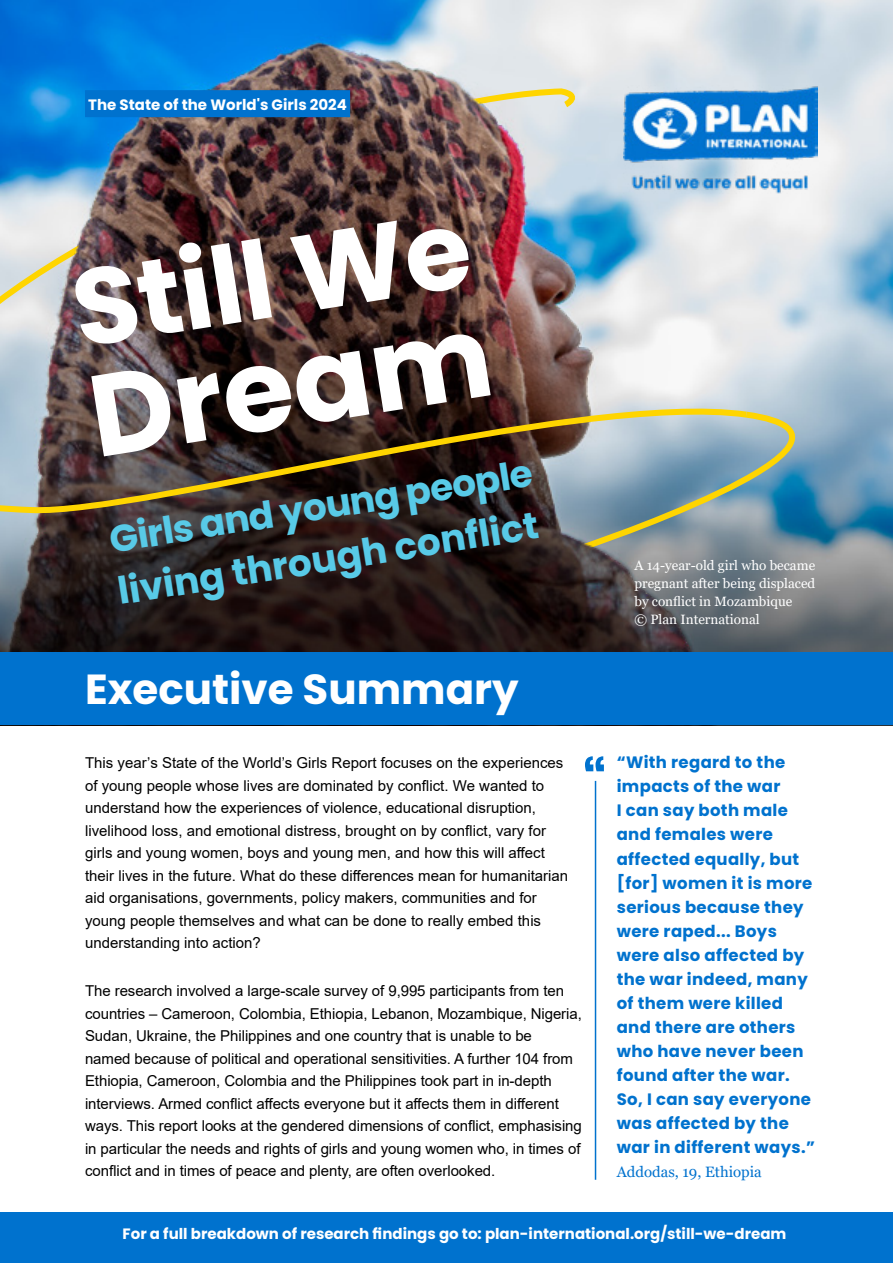
<style>
.page{position:relative;width:893px;height:1263px;background:#fff}
.page>*{position:absolute;margin:0;border:0;box-sizing:border-box;transform-origin:0 0}
.t1{font:700 115.5px "Poppins";color:#fff}
.t2{font:700 108px "Poppins";color:#fff}
.t3{font:700 55.5px "Poppins";color:#0072ce}
.t4{font:700 42px "Poppins";color:#fff}
.t5{font:700 37.5px/52.5px "Poppins";color:#58cae7}
.t6{font:700 16.5px/24px "Poppins";letter-spacing:.02em;color:#0072ce}
.t7{font:15px/22.5px "Arial";letter-spacing:-.005em;color:#000}
.t8{font:700 15px "Poppins";color:#fff}
.t9{font:15px "Georgia";color:#0072ce}
.t10{font:13.5px/18px "Georgia";color:#fff}
</style>
<div class="page">
<div style="left:0;top:1212px;width:893px;height:51px;background:#0072ce"></div>
<img style="left:0;top:0;width:893px;height:653px">
<svg style="left:561px;top:408px;width:332px;height:151px;background:#7596a4"></svg>
<img style="left:0;top:85px;width:583px;height:248px">
<div style="left:0;top:653px;width:893px;height:72px;background:#0072ce"></div>
<img style="left:0;top:333px;width:753px;height:181px">
<div style="left:85px;top:90px;width:265px;height:27px;background:#0072ce"></div>
<hr style="left:595px;top:781px;width:1px;height:399px;background:#0072ce">
<img style="left:623px;top:85px;width:195px;height:108px">
<p class="t8" style="left:88px;top:96px;width:260px">The State of the World's Girls 2024</p>
<h2 class="t2" style="left:64px;top:248px;width:403px;rotate:-9deg">Still We</h2>
<h1 class="t1" style="left:80px;top:351px;width:407px;rotate:-9deg">Dream</h1>
<h3 class="t5" style="left:106px;top:514px;width:429px;rotate:-9deg">Girls and young people living through confl ict</h3>
<h3 class="t4" style="left:85px;top:665px;width:435px">Executive Summary</h3>
<p class="t10" style="left:634px;top:557px;width:182px">A 14-year-old girl who became pregnant after being displaced by conflict in Mozambique<br>© Plan International</p>
<h3 class="t3" style="left:583px;top:751px;width:25px">Б</h3>
<p class="t6" style="left:617px;top:751px;width:200px">“With regard to the impacts of the war<br>I can say both male and females were affected equally, but [for] women it is more serious because they were raped... Boys were also affected by the war indeed, many of them were killed and there are others who have never been found after the war.<br>So, I can say everyone was affected by the war in different ways.”</p>
<p class="t9" style="left:617px;top:1162px;width:146px">Addodas, 19, Ethiopia</p>
<p class="t7" style="left:85px;top:752px;width:485px">This year’s State of the World’s Girls Report focuses on the experiences of young people whose lives are dominated by conflict. We wanted to understand how the experiences of violence, educational disruption, livelihood loss, and emotional distress, brought on by conflict, vary for girls and young women, boys and young men, and how this will affect their lives in the future. What do these differences mean for humanitarian aid organisations, governments, policy makers, communities and for young people themselves and what can be done to really embed this understanding into action?</p>
<p class="t7" style="left:85px;top:980px;width:498px">The research involved a large-scale survey of 9,995 participants from ten countries – Cameroon, Colombia, Ethiopia, Lebanon, Mozambique, Nigeria, Sudan, Ukraine, the Philippines and one country that is unable to be<br>named because of political and operational sensitivities. A further 104 from Ethiopia, Cameroon, Colombia and the Philippines took part in in-depth interviews. Armed conflict affects everyone but it affects them in different ways. This report looks at the gendered dimensions of conflict, emphasising in particular the needs and rights of girls and young women who, in times of conflict and in times of peace and plenty, are often overlooked.</p>
<p class="t8" style="left:123px;top:1225px;width:665px">For a full breakdown of research findings go to: plan-international.org/still-we-dream</p>
</div>
